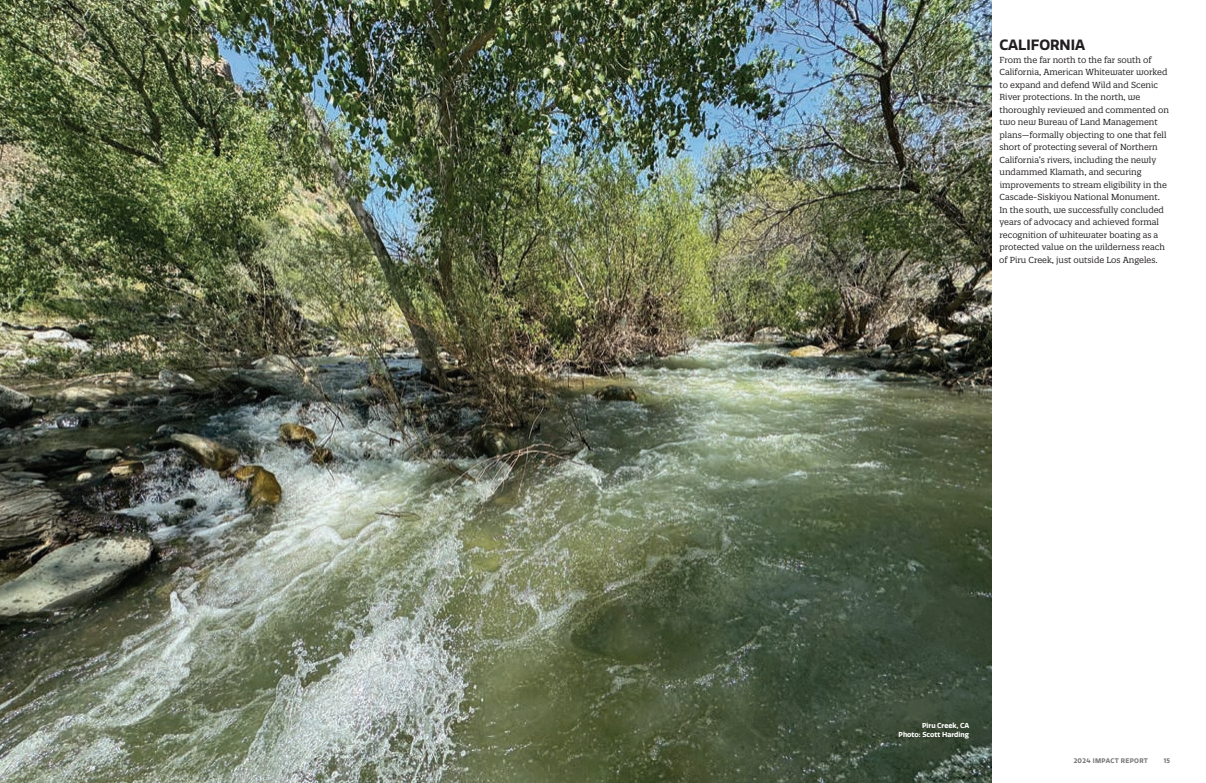
<style>
.page{position:relative;width:1206px;height:783px;background:#fff}
.page>*{position:absolute;margin:0;border:0;box-sizing:border-box;transform-origin:0 0}
.Body_Subhead_-_Q_Sans{font:700 14.5px "Quatro";color:#231f20}
.Body_8_5_pt_Quatro_Slab{font:8.5px/12.5px "Quatro Slab";color:#231f20}
.Caption_White{font:700 7px "Quatro";color:#fff}
.t1{font:700 6.5px "Quatro";letter-spacing:.05em;color:#76787b}
</style>
<div class="page">
<img style="left:0;top:0;width:991px;height:783px">
<p class="Body_Subhead_-_Q_Sans" style="left:999px;top:36px;width:87px">CALIFORNIA</p>
<p class="Body_8_5_pt_Quatro_Slab" style="left:999px;top:53px;width:171px">From the far north to the far south of California, American Whitewater worked to expand and defend Wild and Scenic River protections. In the north, we thoroughly reviewed and commented on two new Bureau of Land Management plans—formally objecting to one that fell short of protecting several of Northern California’s rivers, including the newly undammed Klamath, and securing improvements to stream eligibility in the Cascade-Siskiyou National Monument.<br>In the south, we successfully concluded years of advocacy and achieved formal recognition of whitewater boating as a protected value on the wilderness reach of Piru Creek, just outside Los Angeles.</p>
<p class="Caption_White" style="left:922px;top:722px;width:49px">Piru Creek, CA</p>
<p class="Caption_White" style="left:899px;top:731px;width:72px">Photo: Scott Harding</p>
<p class="t1" style="left:1074px;top:757px;width:76px">2024 IMPACT REPORT</p>
<p class="t1" style="left:1164px;top:757px;width:8px">15</p>
</div>
